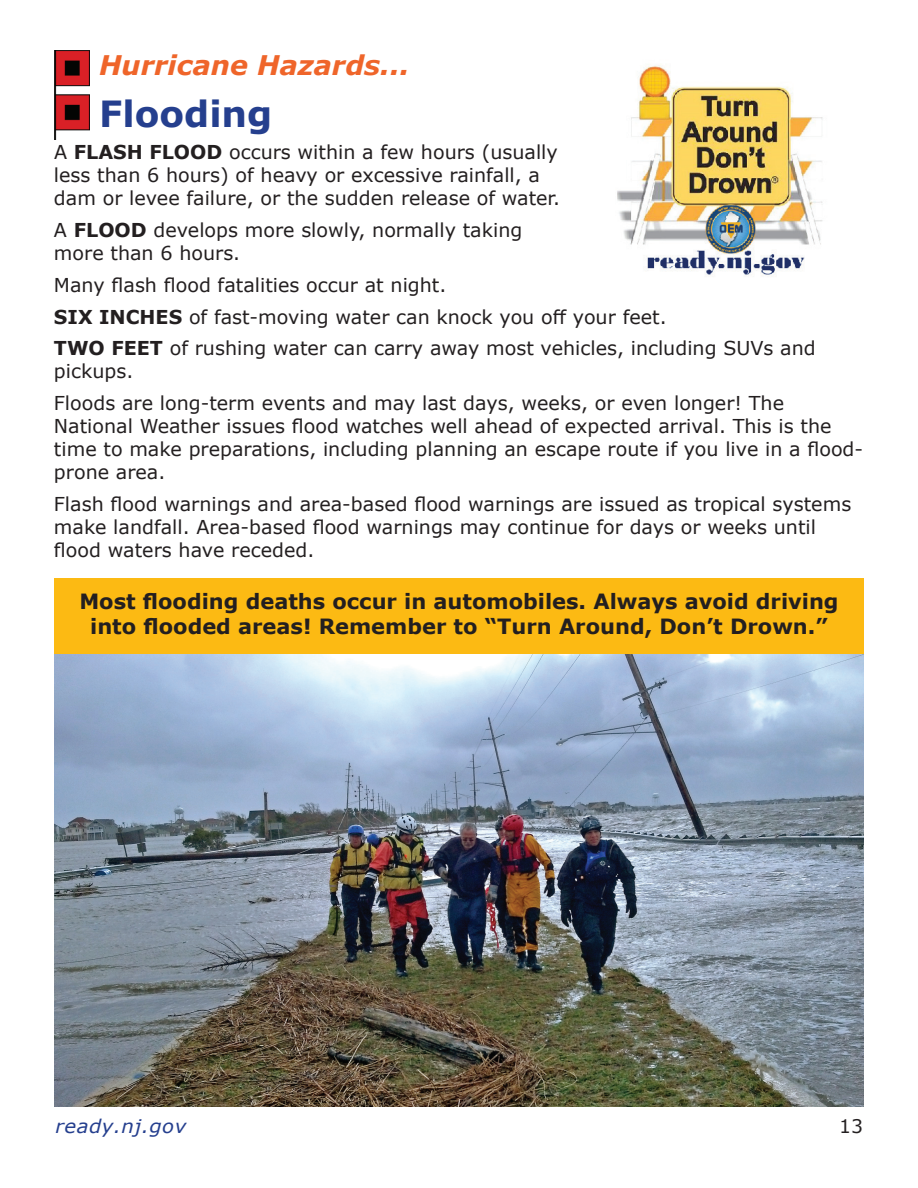
<style>
.page{position:relative;width:918px;height:1188px;background:#fff}
.page>*{position:absolute;margin:0;border:0;box-sizing:border-box;transform-origin:0 0}
.t1{font:700 36px "Verdana";color:#253f8e}
.t2{font:italic 700 27px "Verdana";color:#ef652a}
.t3{font:700 21px/25.2px "Verdana";color:#231f20;text-align:center}
.t4{font:19.2px/23px "Verdana";color:#231f20}
.t5{font:italic 18.75px "Verdana";letter-spacing:.025em;color:#253f8e;scale:1.05 1}
.t6{font:18.75px "Verdana";color:#231f20}
.s1{font-weight:700}
</style>
<div class="page">
<div style="left:54px;top:578px;width:810px;height:89px;background:#fcba13"></div>
<img style="left:54px;top:654px;width:810px;height:453px">
<img style="left:617px;top:65px;width:206px;height:211px">
<img style="left:54px;top:51px;width:36px;height:88px">
<h2 class="t2" style="left:99px;top:46px;width:312px">Hurricane Hazards...</h2>
<h1 class="t1" style="left:99px;top:88px;width:175px">Flooding</h1>
<p class="t4" style="left:54px;top:140px;width:508px">A <span class="s1">FLASH FLOOD</span> occurs within a few hours (usually less than 6 hours) of heavy or excessive rainfall, a dam or levee failure, or the sudden release of water.</p>
<p class="t4" style="left:54px;top:218px;width:470px">A <span class="s1">FLOOD</span> develops more slowly, normally taking more than 6 hours.</p>
<p class="t4" style="left:54px;top:268px;width:763px;line-height:32px">Many flash flood fatalities occur at night.<br><span class="s1">SIX INCHES</span> of fast-moving water can knock you off your feet.<br><span class="s1">TWO FEET</span> of rushing water can carry away most vehicles, including SUVs and</p>
<p class="t4" style="left:54px;top:355px;width:732px;line-height:32px">pickups.<br>Floods are long-term events and may last days, weeks, or even longer! The</p>
<p class="t4" style="left:54px;top:415px;width:811px">National Weather issues flood watches well ahead of expected arrival. This is the time to make preparations, including planning an escape route if you live in a flood&shy;prone area.</p>
<p class="t4" style="left:54px;top:493px;width:799px">Flash flood warnings and area-based flood warnings are issued as tropical systems make landfall. Area-based flood warnings may continue for days or weeks until flood waters have receded.</p>
<p class="t3" style="left:79px;top:589px;width:761px">Most flooding deaths occur in automobiles. Always avoid driving into flooded areas! Remember to “Turn Around, Don’t Drown.”</p>
<p class="t5" style="left:56px;top:1113px;width:126px">ready.nj.gov</p>
<p class="t6" style="left:839px;top:1113px;width:25px">13</p>
</div>
